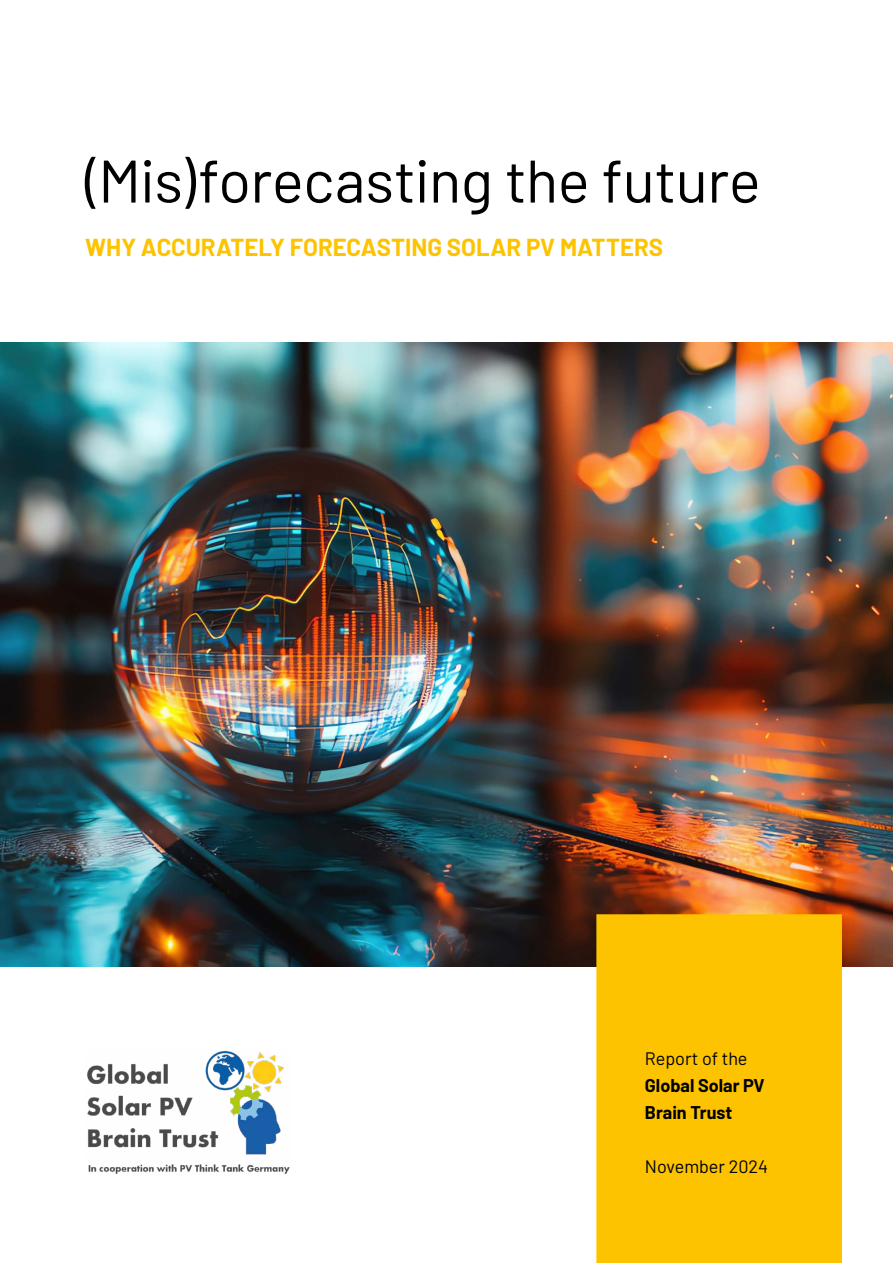
<style>
.page{position:relative;width:893px;height:1263px;background:#fff}
.page>*{position:absolute;margin:0;border:0;box-sizing:border-box;transform-origin:0 0}
.t1{font:60px "Barlow";letter-spacing:-.01em;color:#000}
.t2{font:700 24px "Barlow";color:#fdc300}
.t3{font:18px "Barlow";color:#000}
.t4{font:700 18px/27px "Barlow";color:#000}
</style>
<div class="page">
<img style="left:0;top:343px;width:893px;height:623px">
<div style="left:596px;top:914px;width:246px;height:349px;background:#fdc300"></div>
<img style="left:87px;top:1051px;width:203px;height:123px">
<h1 class="t1" style="left:85px;top:138px;width:677px">(Mis)forecasting the future</h1>
<p class="t2" style="left:85px;top:229px;width:580px">WHY ACCURATELY FORECASTING SOLAR PV MATTERS</p>
<p class="t3" style="left:645px;top:1045px;width:104px">Report of the</p>
<p class="t4" style="left:645px;top:1070px;width:121px">Global Solar PV<br>Brain Trust</p>
<p class="t3" style="left:645px;top:1153px;width:125px">November 2024</p>
</div>
